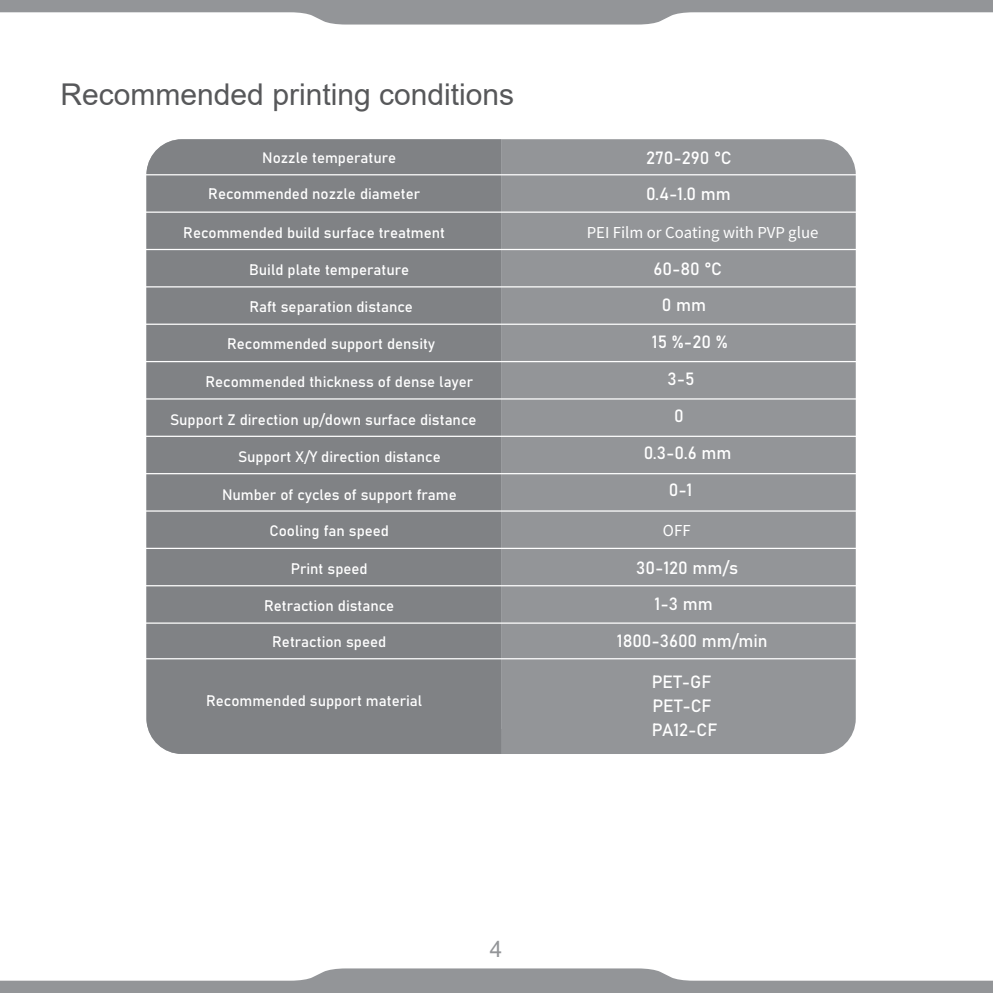
<style>
.page{position:relative;width:993px;height:993px;background:#fff}
.page>*{position:absolute;margin:0;border:0;box-sizing:border-box;transform-origin:0 0}
.t1{font:30px "Arial";color:#57585a}
.t2{font:22.5px "Arial";color:#939598}
.t3{font:17.5px/24px "Bahnschrift";color:#fff}
.t4{font:15px "Bahnschrift";color:#fff}
.t5{font:15px "Source Han Sans CN";color:#fff}
</style>
<div class="page">
<svg style="left:0;top:0;width:992px;height:25px"></svg>
<svg style="left:0;top:968px;width:992px;height:24px"></svg>
<div style="left:501px;top:139px;width:354px;height:614px;background:#939598"></div>
<div style="left:146px;top:139px;width:355px;height:614px;background:#808285"></div>
<hr style="left:124px;top:174px;width:737px;height:1px;background:#fff">
<hr style="left:124px;top:211px;width:737px;height:2px;background:#fff">
<hr style="left:124px;top:249px;width:737px;height:1px;background:#fff">
<hr style="left:124px;top:286px;width:737px;height:1px;background:#fff">
<hr style="left:124px;top:323px;width:737px;height:2px;background:#fff">
<hr style="left:124px;top:361px;width:737px;height:1px;background:#fff">
<hr style="left:124px;top:398px;width:737px;height:1px;background:#fff">
<hr style="left:124px;top:435px;width:737px;height:2px;background:#fff">
<hr style="left:124px;top:473px;width:737px;height:1px;background:#fff">
<hr style="left:124px;top:510px;width:737px;height:1px;background:#fff">
<hr style="left:124px;top:547px;width:737px;height:2px;background:#fff">
<hr style="left:124px;top:585px;width:737px;height:1px;background:#fff">
<hr style="left:131px;top:658px;width:737px;height:1px;background:#fff">
<hr style="left:132px;top:622px;width:737px;height:1px;background:#fff">
<h1 class="t1" style="left:60px;top:73px;width:455px">Recommended printing conditions</h1>
<p class="t4" style="left:262px;top:148px;width:135px">Nozzle temperature</p>
<p class="t4" style="left:208px;top:184px;width:213px">Recommended nozzle diameter</p>
<p class="t4" style="left:183px;top:223px;width:263px">Recommended build surface treatment</p>
<p class="t4" style="left:249px;top:260px;width:161px">Build plate temperature</p>
<p class="t4" style="left:249px;top:297px;width:165px">Raft separation distance</p>
<p class="t4" style="left:227px;top:334px;width:209px">Recommended support density</p>
<p class="t4" style="left:205px;top:372px;width:269px">Recommended thickness of dense layer</p>
<p class="t4" style="left:170px;top:409px;width:308px">Support Z direction up/down surface distance</p>
<p class="t4" style="left:238px;top:447px;width:204px">Support X/Y direction distance</p>
<p class="t4" style="left:222px;top:485px;width:236px">Number of cycles of support frame</p>
<p class="t4" style="left:269px;top:521px;width:121px">Cooling fan speed</p>
<p class="t4" style="left:290px;top:558px;width:78px">Print speed</p>
<p class="t4" style="left:264px;top:596px;width:132px">Retraction distance</p>
<p class="t4" style="left:272px;top:632px;width:115px">Retraction speed</p>
<p class="t4" style="left:206px;top:691px;width:218px">Recommended support material</p>
<p class="t3" style="left:645px;top:139px;width:87px;line-height:36.8px">270-290 °C<br>0.4-1.0 mm</p>
<p class="t5" style="left:586px;top:223px;width:233px">PEI Film or Coating with PVP glue</p>
<p class="t3" style="left:653px;top:256px;width:70px">60-80 °C</p>
<p class="t3" style="left:661px;top:293px;width:46px">0 mm</p>
<p class="t3" style="left:651px;top:330px;width:77px">15 %-20 %</p>
<p class="t3" style="left:667px;top:367px;width:29px">3-5</p>
<p class="t3" style="left:674px;top:404px;width:11px">0</p>
<p class="t3" style="left:643px;top:441px;width:89px">0.3-0.6 mm</p>
<p class="t3" style="left:668px;top:478px;width:25px">0-1</p>
<p class="t5" style="left:662px;top:521px;width:29px">OFF</p>
<p class="t3" style="left:636px;top:555px;width:103px">30-120 mm/s</p>
<p class="t3" style="left:654px;top:591px;width:60px">1-3 mm</p>
<p class="t3" style="left:616px;top:629px;width:152px">1800-3600 mm/min</p>
<p class="t3" style="left:651px;top:669px;width:67px">PET-GF<br>PET-CF<br>PA12-CF</p>
<h2 class="t2" style="left:489px;top:933px;width:14px">4</h2>
</div>
